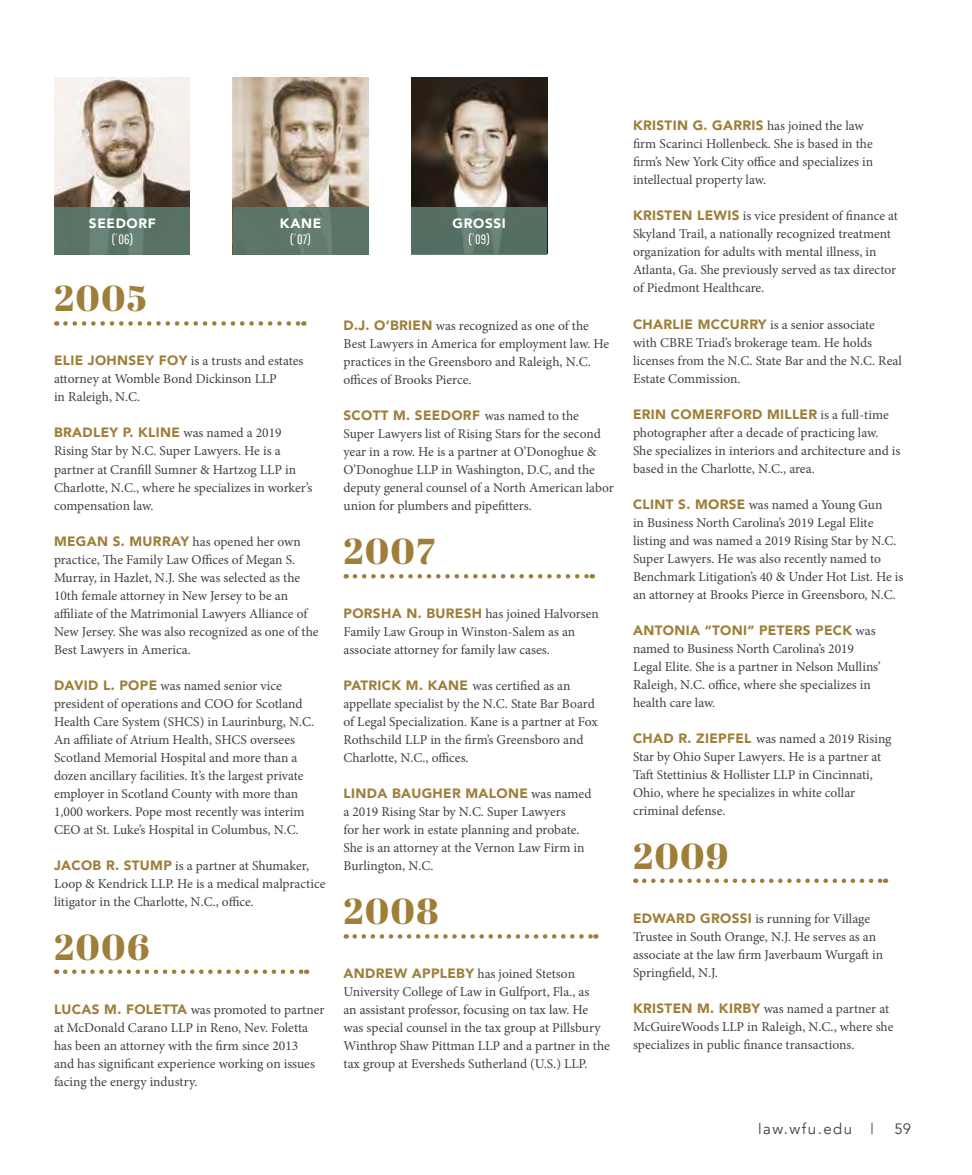
<style>
.page{position:relative;width:972px;height:1175px;background:#fff}
.page>*{position:absolute;margin:0;border:0;box-sizing:border-box;transform-origin:0 0}
.t1{font:36px "Abril Fatface";letter-spacing:.05em;color:#9e7e38}
.t2{font:15px "Avenir";letter-spacing:.1em;color:#414042}
.t3{font:13.5px/18px "Minion Pro";color:#414042}
.t4{font:900 13.5px "Avenir";letter-spacing:.025em;color:#9e7e38}
.t5{font:900 13.5px "Avenir";letter-spacing:.05em;color:#fff}
.t6{font:13.5px "Pathway Gothic One";color:#fff}
.s1{font-family:"Poiret One"}
.s2{font-family:"Avenir";font-weight:900;color:#9e7e38}
.s3{font-family:"Minion Pro";font-weight:400;color:#414042}
</style>
<div class="page">
<svg style="left:65px;top:321px;width:239px;height:5px"></svg>
<svg style="left:65px;top:969px;width:242px;height:5px"></svg>
<img style="left:54px;top:78px;width:136px;height:129px">
<svg style="left:54px;top:207px;width:136px;height:48px;background:#5c766a"></svg>
<img style="left:233px;top:78px;width:135px;height:129px">
<div style="left:233px;top:207px;width:135px;height:48px;background:#5a786c"></div>
<svg style="left:355px;top:574px;width:238px;height:4px"></svg>
<svg style="left:355px;top:934px;width:241px;height:4px"></svg>
<svg style="left:644px;top:878px;width:242px;height:5px"></svg>
<img style="left:411px;top:78px;width:136px;height:129px">
<svg style="left:411px;top:207px;width:136px;height:48px;background:#597367"></svg>
<p class="t5" style="left:89px;top:212px;width:69px">SEEDORF</p>
<p class="t6" style="left:112px;top:231px;width:23px">(<span class="s1">’</span>06)</p>
<h1 class="t1" style="left:54px;top:273px;width:94px">2005</h1>
<p class="t5" style="left:280px;top:212px;width:43px">KANE</p>
<p class="t6" style="left:290px;top:231px;width:22px">(<span class="s1">’</span>07)</p>
<p class="t3" style="left:54px;top:352px;width:251px"><span class="s2">ELIE JOHNSEY FOY</span> is a trusts and estates attorney at Womble Bond Dickinson LLP<br>in Raleigh, N.C.</p>
<p class="t4" style="left:54px;top:421px;width:229px">BRADLEY P. KLINE <span class="s3">was named a 2019</span></p>
<p class="t3" style="left:54px;top:442px;width:260px">Rising Star by N.C. Super Lawyers. He is a partner at Cranfill Sumner &amp; Hartzog LLP in Charlotte, N.C., where he specializes in worker’s compensation law.</p>
<p class="t3" style="left:54px;top:532px;width:266px"><span class="s2">MEGAN S. MURRAY</span> has opened her own practice, The Family Law Offices of Megan S.<br>Murray, in Hazlet, N.J. She was selected as the 10th female attorney in New Jersey to be an affiliate of the Matrimonial Lawyers Alliance of New Jersey. She was also recognized as one of the Best Lawyers in America.</p>
<p class="t3" style="left:54px;top:676px;width:262px"><span class="s2">DAVID L. POPE</span> was named senior vice president of operations and COO for Scotland Health Care System (SHCS) in Laurinburg, N.C.<br>An affiliate of Atrium Health, SHCS oversees Scotland Memorial Hospital and more than a dozen ancillary facilities. It’s the largest private employer in Scotland County with more than 1,000 workers. Pope most recently was interim CEO at St. Luke’s Hospital in Columbus, N.C.</p>
<p class="t3" style="left:54px;top:856px;width:273px"><span class="s2">JACOB R. STUMP</span> is a partner at Shumaker,<br>Loop &amp; Kendrick LLP. He is a medical malpractice litigator in the Charlotte, N.C., office.</p>
<h1 class="t1" style="left:54px;top:921px;width:97px">2006</h1>
<p class="t3" style="left:54px;top:1000px;width:272px"><span class="s2">LUCAS M. FOLETTA</span> was promoted to partner at McDonald Carano LLP in Reno, Nev. Foletta has been an attorney with the firm since 2013<br>and has significant experience working on issues facing the energy industry.</p>
<p class="t5" style="left:453px;top:212px;width:55px">GROSSI</p>
<p class="t6" style="left:468px;top:231px;width:23px">(<span class="s1">’</span>09)</p>
<p class="t3" style="left:344px;top:317px;width:267px"><span class="s2">D.J. O’BRIEN</span> was recognized as one of the Best Lawyers in America for employment law. He practices in the Greensboro and Raleigh, N.C. offices of Brooks Pierce.</p>
<p class="t4" style="left:344px;top:404px;width:237px">SCOTT M. SEEDORF <span class="s3">was named to the</span></p>
<p class="t3" style="left:344px;top:425px;width:272px">Super Lawyers list of Rising Stars for the second year in a row. He is a partner at O’Donoghue &amp; O’Donoghue LLP in Washington, D.C, and the deputy general counsel of a North American labor union for plumbers and pipefitters.</p>
<h1 class="t1" style="left:344px;top:526px;width:93px">2007</h1>
<p class="t3" style="left:344px;top:605px;width:257px"><span class="s2">PORSHA N. BURESH</span> has joined Halvorsen<br>Family Law Group in Winston-Salem as an associate attorney for family law cases.</p>
<p class="t3" style="left:344px;top:677px;width:256px"><span class="s2">PATRICK M. KANE</span> was certified as an appellate specialist by the N.C. State Bar Board of Legal Specialization. Kane is a partner at Fox Rothschild LLP in the firm’s Greensboro and Charlotte, N.C., offices.</p>
<p class="t4" style="left:344px;top:782px;width:250px">LINDA BAUGHER MALONE <span class="s3">was named</span></p>
<p class="t3" style="left:344px;top:803px;width:243px">a 2019 Rising Star by N.C. Super Lawyers for her work in estate planning and probate.<br>She is an attorney at the Vernon Law Firm in Burlington, N.C.</p>
<h1 class="t1" style="left:344px;top:886px;width:97px">2008</h1>
<p class="t3" style="left:344px;top:965px;width:268px"><span class="s2">ANDREW APPLEBY</span> has joined Stetson University College of Law in Gulfport, Fla., as<br>an assistant professor, focusing on tax law. He was special counsel in the tax group at Pillsbury Winthrop Shaw Pittman LLP and a partner in the tax group at Eversheds Sutherland (U.S.) LLP.</p>
<p class="t4" style="left:633px;top:114px;width:232px">KRISTIN G. GARRIS <span class="s3">has joined the law</span></p>
<p class="t3" style="left:633px;top:135px;width:242px;text-align:justify">firm Scarinci Hollenbeck. She is based in the firm’s New York City office and specializes in intellectual property law.</p>
<p class="t3" style="left:633px;top:207px;width:266px"><span class="s2">KRISTEN LEWIS</span> is vice president of finance at Skyland Trail, a nationally recognized treatment organization for adults with mental illness, in Atlanta, Ga. She previously served as tax director of Piedmont Healthcare.</p>
<p class="t3" style="left:633px;top:315px;width:270px"><span class="s2">CHARLIE MCCURRY</span> is a senior associate with CBRE Triad’s brokerage team. He holds licenses from the N.C. State Bar and the N.C. Real Estate Commission.</p>
<p class="t4" style="left:633px;top:402px;width:257px">ERIN COMERFORD MILLER <span class="s3">is a full-time</span></p>
<p class="t3" style="left:633px;top:423px;width:269px">photographer after a decade of practicing law.<br>She specializes in interiors and architecture and is based in the Charlotte, N.C., area.</p>
<p class="t3" style="left:633px;top:495px;width:272px"><span class="s2">CLINT S. MORSE</span> was named a Young Gun<br>in Business North Carolina’s 2019 Legal Elite listing and was named a 2019 Rising Star by N.C.<br>Super Lawyers. He was also recently named to Benchmark Litigation’s 40 &amp; Under Hot List. He is an attorney at Brooks Pierce in Greensboro, N.C.</p>
<p class="t4" style="left:633px;top:618px;width:244px">ANTONIA “TONI” PETERS PECK <span class="s3">was</span></p>
<p class="t3" style="left:633px;top:639px;width:249px">named to Business North Carolina’s 2019<br>Legal Elite. She is a partner in Nelson Mullins’ Raleigh, N.C. office, where she specializes in health care law.</p>
<p class="t3" style="left:633px;top:729px;width:260px"><span class="s2">CHAD R. ZIEPFEL</span> was named a 2019 Rising Star by Ohio Super Lawyers. He is a partner at Taft Stettinius &amp; Hollister LLP in Cincinnati, Ohio, where he specializes in white collar criminal defense.</p>
<h1 class="t1" style="left:633px;top:830px;width:97px">2009</h1>
<p class="t3" style="left:633px;top:909px;width:252px"><span class="s2">EDWARD GROSSI</span> is running for Village Trustee in South Orange, N.J. He serves as an associate at the law firm Javerbaum Wurgaft in Springfield, N.J.</p>
<p class="t3" style="left:633px;top:999px;width:262px"><span class="s2">KRISTEN M. KIRBY</span> was named a partner at<br>McGuireWoods LLP in Raleigh, N.C., where she specializes in public finance transactions.</p>
<p class="t2" style="left:758px;top:1120px;width:117px">law.wfu.edu |</p>
<p class="t2" style="left:895px;top:1120px;width:18px">59</p>
</div>
